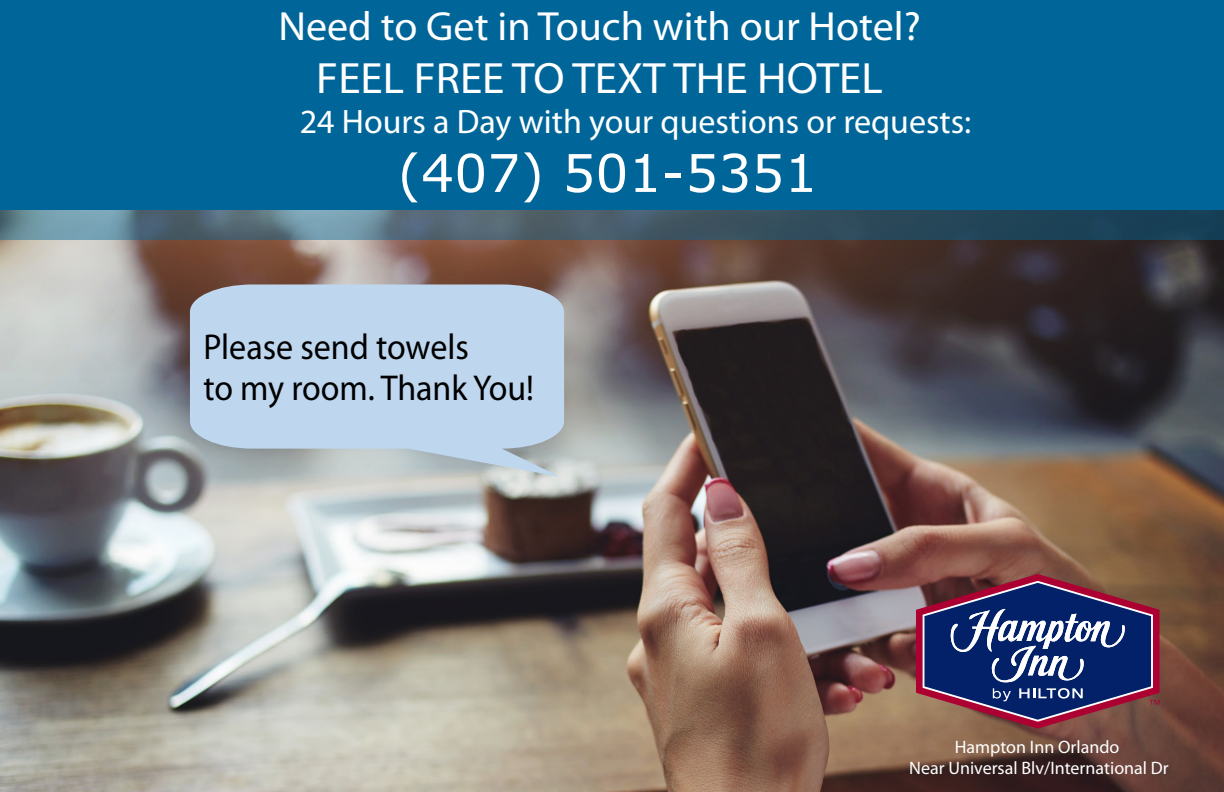
<style>
.page{position:relative;width:1224px;height:792px;background:#fff}
.page>*{position:absolute;margin:0;border:0;box-sizing:border-box;transform-origin:0 0}
.t1{font:52px "MS Reference Sans Serif";color:#fff}
.t2{font:44px "Myriad Pro";color:#fff}
.t3{font:40.8px "Myriad Pro";color:#fff}
.t4{font:36px/40.8px "Myriad Pro";color:#000;scale:.94 1}
.t5{font:34px "Myriad Pro";color:#fff}
.t6{font:18px/21.6px "Myriad Pro";color:#fff;text-align:center}
</style>
<div class="page">
<img style="left:0;top:240px;width:1224px;height:552px">
<div style="left:0;top:0;width:1224px;height:210px;background:#069"></div>
<svg style="left:190px;top:284px;width:374px;height:193px;background:#bad0e5"></svg>
<svg style="left:0;top:210px;width:1224px;height:30px;background:#436171"></svg>
<svg style="left:916px;top:574px;width:244px;height:155px;background:#51456d"></svg>
<h3 class="t3" style="left:278px;top:1px;width:644px">Need to Get in Touch with our Hotel?</h3>
<h2 class="t2" style="left:316px;top:51px;width:568px">FEEL FREE TO TEXT THE HOTEL</h2>
<h3 class="t5" style="left:300px;top:101px;width:673px">24 Hours a Day with your questions or requests:</h3>
<h1 class="t1" style="left:398px;top:140px;width:421px">(407) 501-5351</h1>
<h3 class="t4" style="left:203px;top:326px;width:353px">Please send towels<br>to my room. Thank You!</h3>
<p class="t6" style="left:909px;top:735px;width:261px">Hampton Inn Orlando<br>Near Universal Blv/International Dr</p>
</div>
